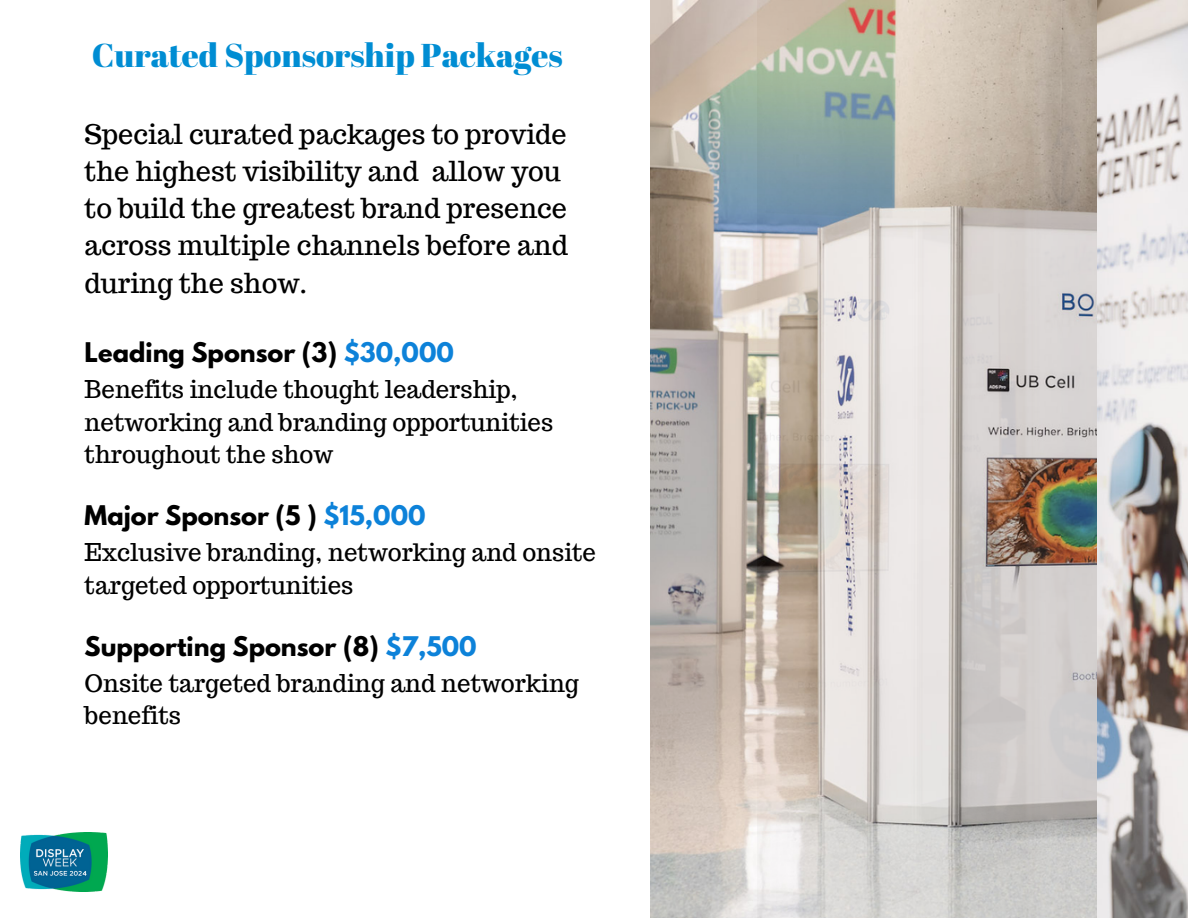
<style>
.page{position:relative;width:1188px;height:918px;background:#fff}
.page>*{position:absolute;margin:0;border:0;box-sizing:border-box;transform-origin:0 0}
.t1{font:33px "Abril Fatface";color:#008dd3}
.t2{font:27px/37.2px "Trocchi";color:#000}
.t3{font:24px/32.7px "Trocchi";color:#000}
.t4{font:700 24px "League Spartan";color:#000}
.s1{color:#0d82d9}
</style>
<div class="page">
<img style="left:21px;top:833px;width:86px;height:58px">
<img style="left:1096px;top:0;width:92px;height:918px">
<img style="left:651px;top:0;width:445px;height:918px">
<p class="t1" style="left:92px;top:32px;width:473px">Curated Sponsorship Packages</p>
<p class="t2" style="left:85px;top:115px;width:485px">Special curated packages to provide the highest visibility and allow you to build the greatest brand presence across multiple channels before and during the show.</p>
<p class="t4" style="left:85px;top:341px;width:371px">Leading Sponsor (3) <span class="s1">$30,000</span></p>
<p class="t3" style="left:85px;top:373px;width:470px">Benefits include thought leadership, networking and branding opportunities throughout the show</p>
<p class="t4" style="left:85px;top:504px;width:342px">Major Sponsor (5 ) <span class="s1">$15,000</span></p>
<p class="t3" style="left:85px;top:536px;width:513px">Exclusive branding, networking and onsite targeted opportunities</p>
<p class="t4" style="left:85px;top:634px;width:394px">Supporting Sponsor (8) <span class="s1">$7,500</span></p>
<p class="t3" style="left:85px;top:667px;width:496px">Onsite targeted branding and networking benefits</p>
</div>
